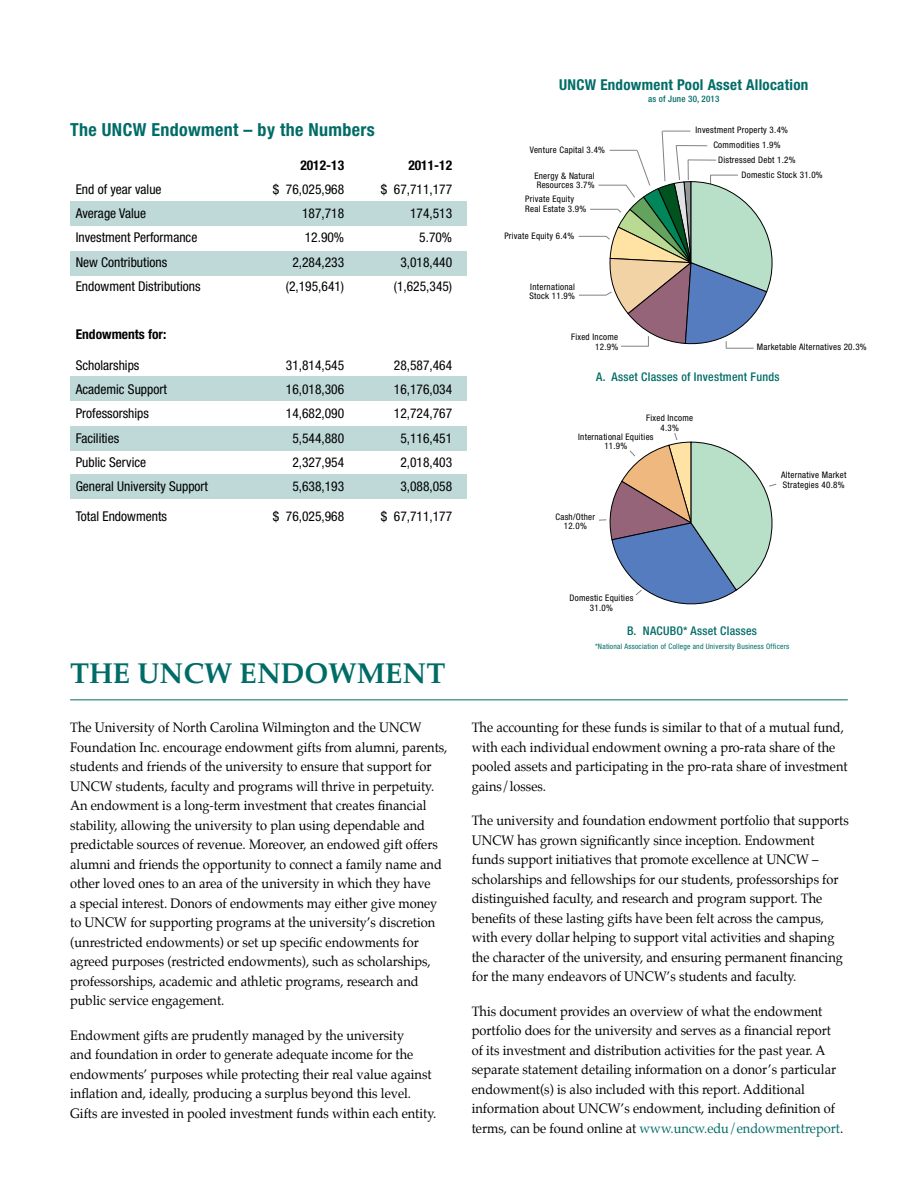
<style>
.page{position:relative;width:918px;height:1188px;background:#fff}
.page>*{position:absolute;margin:0;border:0;box-sizing:border-box;transform-origin:0 0}
.t1{font:700 28.5px "Palatino";color:#006c67}
.t2{font:700 condensed 18px "Helvetica Neue";letter-spacing:.02em;color:#006c67}
.t3{font:700 condensed 15px "Helvetica Neue";letter-spacing:.02em;color:#006c67}
.t4{font:13.5px/19.5px "Palatino";color:#000;scale:.95 1}
.t5{font:condensed 13.5px "Helvetica Neue";color:#000}
.t6{font:700 condensed 13.5px "Helvetica Neue";color:#000}
.t7{font:500 condensed 12px "Helvetica Neue";letter-spacing:.02em;color:#006c67}
.t8{font:condensed 9px/9.3px "Helvetica Neue";letter-spacing:.03em;color:#000}
.t9{font:500 condensed 9px "Helvetica Neue";letter-spacing:.02em;color:#006c67}
.t10{font:condensed 7.5px "Helvetica Neue";letter-spacing:.03em;color:#006c67}
.s1{color:#006c67}
</style>
<div class="page">
<div style="left:70px;top:376px;width:396px;height:24px;background:#bed9d8"></div>
<div style="left:70px;top:427px;width:396px;height:24px;background:#bed9d8"></div>
<div style="left:70px;top:475px;width:396px;height:24px;background:#bed9d8"></div>
<div style="left:70px;top:201px;width:396px;height:24px;background:#bed9d8"></div>
<div style="left:70px;top:252px;width:396px;height:24px;background:#bed9d8"></div>
<hr style="left:70px;top:699px;width:778px;height:1px;background:#006c67">
<svg style="left:599px;top:433px;width:178px;height:172px"></svg>
<svg style="left:579px;top:130px;width:194px;height:219px"></svg>
<h2 class="t2" style="left:70px;top:119px;width:306px">The UNCW Endowment – by the Numbers</h2>
<p class="t6" style="left:300px;top:157px;width:45px">2012-13</p>
<p class="t6" style="left:408px;top:157px;width:45px">2011-12</p>
<p class="t5" style="left:76px;top:182px;width:87px">End of year value</p>
<p class="t5" style="left:273px;top:182px;width:73px">$ 76,025,968</p>
<p class="t5" style="left:381px;top:182px;width:73px">$ 67,711,177</p>
<p class="t5" style="left:76px;top:206px;width:72px">Average Value</p>
<p class="t5" style="left:302px;top:206px;width:44px">187,718</p>
<p class="t5" style="left:410px;top:206px;width:44px">174,513</p>
<p class="t5" style="left:76px;top:230px;width:123px">Investment Performance</p>
<p class="t5" style="left:305px;top:230px;width:41px">12.90%</p>
<p class="t5" style="left:419px;top:230px;width:34px">5.70%</p>
<p class="t5" style="left:76px;top:254px;width:93px">New Contributions</p>
<p class="t5" style="left:292px;top:254px;width:53px">2,284,233</p>
<p class="t5" style="left:400px;top:254px;width:53px">3,018,440</p>
<p class="t5" style="left:76px;top:278px;width:126px">Endowment Distributions</p>
<p class="t5" style="left:286px;top:278px;width:60px">(2,195,641)</p>
<p class="t5" style="left:394px;top:278px;width:60px">(1,625,345)</p>
<p class="t6" style="left:76px;top:326px;width:92px">Endowments for:</p>
<p class="t5" style="left:76px;top:358px;width:65px">Scholarships</p>
<p class="t5" style="left:286px;top:358px;width:60px">31,814,545</p>
<p class="t5" style="left:394px;top:358px;width:60px">28,587,464</p>
<p class="t5" style="left:76px;top:382px;width:93px">Academic Support</p>
<p class="t5" style="left:286px;top:382px;width:60px">16,018,306</p>
<p class="t5" style="left:394px;top:382px;width:60px">16,176,034</p>
<p class="t5" style="left:76px;top:406px;width:75px">Professorships</p>
<p class="t5" style="left:286px;top:406px;width:60px">14,682,090</p>
<p class="t5" style="left:394px;top:406px;width:60px">12,724,767</p>
<p class="t5" style="left:76px;top:430px;width:45px">Facilities</p>
<p class="t5" style="left:292px;top:430px;width:53px">5,544,880</p>
<p class="t5" style="left:400px;top:430px;width:53px">5,116,451</p>
<p class="t5" style="left:76px;top:454px;width:72px">Public Service</p>
<p class="t5" style="left:292px;top:454px;width:53px">2,327,954</p>
<p class="t5" style="left:400px;top:454px;width:53px">2,018,403</p>
<p class="t5" style="left:76px;top:478px;width:134px">General University Support</p>
<p class="t5" style="left:292px;top:478px;width:53px">5,638,193</p>
<p class="t5" style="left:400px;top:478px;width:53px">3,088,058</p>
<p class="t5" style="left:76px;top:508px;width:93px">Total Endowments</p>
<p class="t5" style="left:273px;top:508px;width:73px">$ 76,025,968</p>
<p class="t5" style="left:381px;top:508px;width:73px">$ 67,711,177</p>
<p class="t3" style="left:559px;top:76px;width:251px">UNCW Endowment Pool Asset Allocation</p>
<p class="t9" style="left:648px;top:93px;width:73px">as of June 30, 2013</p>
<p class="t8" style="left:530px;top:145px;width:77px">Venture Capital 3.4%</p>
<p class="t8" style="left:534px;top:171px;width:62px">Energy &amp; Natural<br>Resources 3.7%</p>
<p class="t8" style="left:525px;top:194px;width:63px;line-height:10.1px">Private Equity<br>Real Estate 3.9%</p>
<p class="t8" style="left:504px;top:231px;width:72px">Private Equity 6.4%</p>
<p class="t8" style="left:529px;top:282px;width:47px">International<br>Stock 11.9%</p>
<p class="t8" style="left:695px;top:125px;width:94px">Investment Property 3.4%</p>
<p class="t8" style="left:718px;top:138px;width:79px;line-height:14.7px;text-indent:-5px">Commodities 1.9%<br>Distressed Debt 1.2%</p>
<p class="t8" style="left:742px;top:170px;width:83px">Domestic Stock 31.0%</p>
<p class="t8" style="left:571px;top:333px;width:48px;text-align:right">Fixed Income<br>12.9%</p>
<p class="t7" style="left:596px;top:369px;width:185px">A. Asset Classes of Investment Funds</p>
<p class="t8" style="left:757px;top:342px;width:111px">Marketable Alternatives 20.3%</p>
<p class="t8" style="left:646px;top:414px;width:48px;text-align:center">Fixed Income<br>4.3%</p>
<p class="t8" style="left:578px;top:432px;width:77px;text-align:center">International Equities<br>11.9%</p>
<p class="t8" style="left:556px;top:512px;width:41px;text-align:center">Cash/Other<br>12.0%</p>
<p class="t8" style="left:781px;top:471px;width:67px">Alternative Market<br>Strategies 40.8%</p>
<h1 class="t1" style="left:70px;top:656px;width:377px">THE UNCW ENDOWMENT</h1>
<p class="t4" style="left:70px;top:719px;width:399px">The University of North Carolina Wilmington and the UNCW Foundation Inc. encourage endowment gifts from alumni, parents, students and friends of the university to ensure that support for UNCW students, faculty and programs will thrive in perpetuity.<br>An endowment is a long-term investment that creates financial stability, allowing the university to plan using dependable and predictable sources of revenue. Moreover, an endowed gift offers alumni and friends the opportunity to connect a family name and other loved ones to an area of the university in which they have<br>a special interest. Donors of endowments may either give money to UNCW for supporting programs at the university’s discretion (unrestricted endowments) or set up specific endowments for agreed purposes (restricted endowments), such as scholarships, professorships, academic and athletic programs, research and public service engagement.</p>
<p class="t4" style="left:70px;top:1026px;width:387px">Endowment gifts are prudently managed by the university<br>and foundation in order to generate adequate income for the endowments’ purposes while protecting their real value against inflation and, ideally, producing a surplus beyond this level.<br>Gifts are invested in pooled investment funds within each entity.</p>
<p class="t8" style="left:570px;top:593px;width:65px;text-align:center">Domestic Equities<br>31.0%</p>
<p class="t7" style="left:627px;top:624px;width:131px">B. NACUBO* Asset Classes</p>
<p class="t10" style="left:595px;top:642px;width:196px">*National Association of College and University Business Officers</p>
<p class="t4" style="left:472px;top:719px;width:397px">The accounting for these funds is similar to that of a mutual fund, with each individual endowment owning a pro-rata share of the pooled assets and participating in the pro-rata share of investment gains/losses.</p>
<p class="t4" style="left:472px;top:812px;width:398px">The university and foundation endowment portfolio that supports UNCW has grown significantly since inception. Endowment funds support initiatives that promote excellence at UNCW – scholarships and fellowships for our students, professorships for distinguished faculty, and research and program support. The benefits of these lasting gifts have been felt across the campus, with every dollar helping to support vital activities and shaping the character of the university, and ensuring permanent financing for the many endeavors of UNCW’s students and faculty.</p>
<p class="t4" style="left:472px;top:1002px;width:393px">This document provides an overview of what the endowment portfolio does for the university and serves as a financial report of its investment and distribution activities for the past year. A separate statement detailing information on a donor’s particular endowment(s) is also included with this report. Additional information about UNCW’s endowment, including definition of terms, can be found online at <span class="s1">www.uncw.edu/endowmentreport</span>.</p>
</div>
